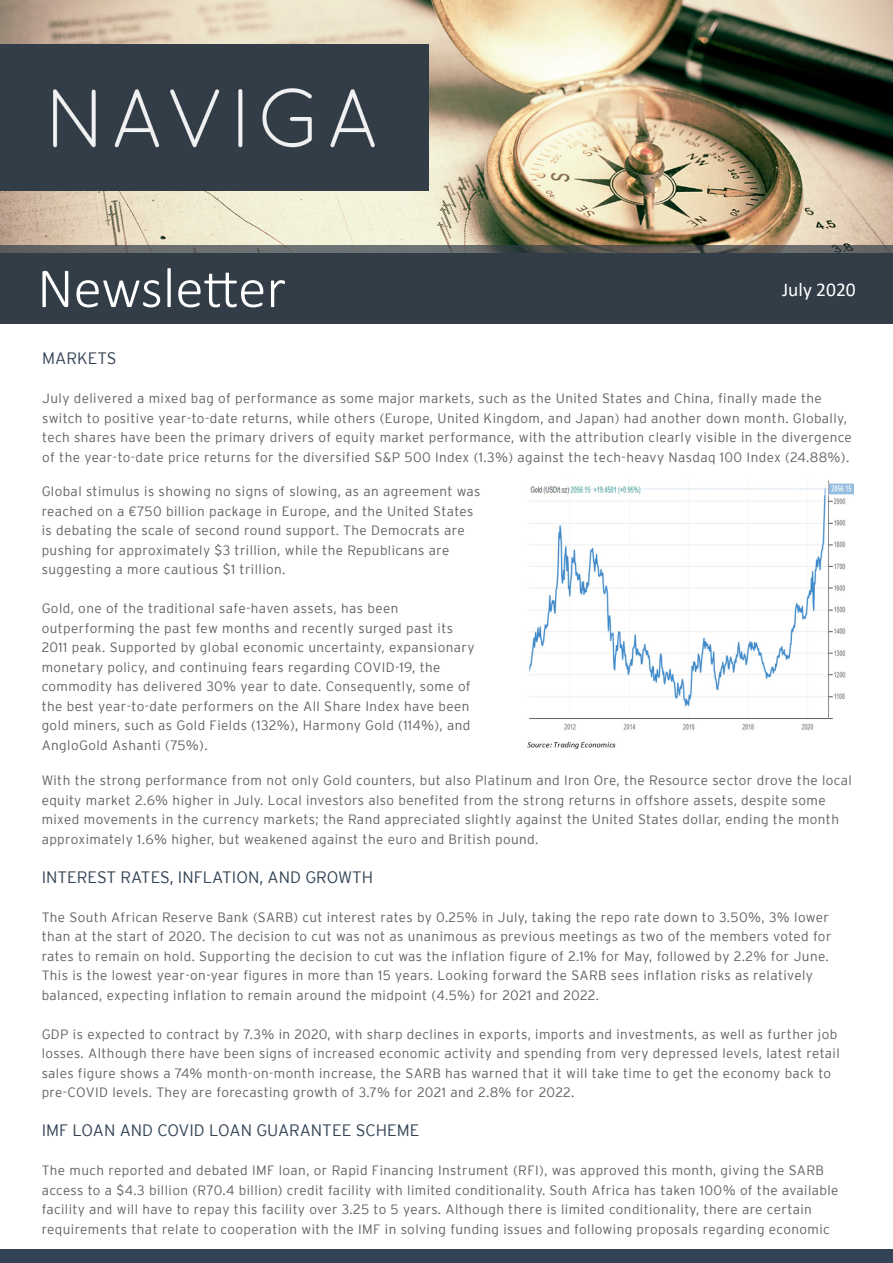
<style>
.page{position:relative;width:893px;height:1263px;background:#fff}
.page>*{position:absolute;margin:0;border:0;box-sizing:border-box;transform-origin:0 0}
.t1{font:300 57px "Calibri";color:#fff}
.t2{font:19.5px "Calibri";color:#fff}
.t3{font:300 16.5px "Interstate";color:#324355}
.t4{font:300 13.5px/19.5px "Interstate";letter-spacing:.03em;color:#626161}
</style>
<div class="page">
<img style="left:0;top:0;width:893px;height:245px">
<svg style="left:0;top:245px;width:893px;height:9px;background:#5b5f5e"></svg>
<div style="left:0;top:254px;width:893px;height:70px;background:#333d47"></div>
<div style="left:0;top:44px;width:428px;height:146px;background:#333d47"></div>
<img style="left:53px;top:88px;width:322px;height:60px">
<div style="left:0;top:1250px;width:893px;height:13px;background:#324355"></div>
<img style="left:527px;top:480px;width:327px;height:269px">
<p class="t1" style="left:37px;top:253px;width:250px">Newsletter</p>
<p class="t2" style="left:782px;top:276px;width:75px">July 2020</p>
<p class="t3" style="left:42px;top:349px;width:76px">MARKETS</p>
<p class="t4" style="left:42px;top:388px;width:811px">July delivered a mixed bag of performance as some major markets, such as the United States and China, finally made the switch to positive year-to-date returns, while others (Europe, United Kingdom, and Japan) had another down month. Globally, tech shares have been the primary drivers of equity market performance, with the attribution clearly visible in the divergence of the year-to-date price returns for the diversified S&amp;P 500 Index (1.3%) against the tech-heavy Nasdaq 100 Index (24.88%).</p>
<p class="t4" style="left:42px;top:482px;width:440px">Global stimulus is showing no signs of slowing, as an agreement was reached on a €750 billion package in Europe, and the United States is debating the scale of second round support. The Democrats are pushing for approximately $3 trillion, while the Republicans are suggesting a more cautious $1 trillion.</p>
<p class="t4" style="left:42px;top:599px;width:434px">Gold, one of the traditional safe-haven assets, has been outperforming the past few months and recently surged past its 2011 peak. Supported by global economic uncertainty, expansionary monetary policy, and continuing fears regarding COVID-19, the commodity has delivered 30% year to date. Consequently, some of the best year-to-date performers on the All Share Index have been gold miners, such as Gold Fields (132%), Harmony Gold (114%), and AngloGold Ashanti (75%).</p>
<p class="t4" style="left:42px;top:770px;width:812px">With the strong performance from not only Gold counters, but also Platinum and Iron Ore, the Resource sector drove the local equity market 2.6% higher in July. Local investors also benefited from the strong returns in offshore assets, despite some mixed movements in the currency markets; the Rand appreciated slightly against the United States dollar, ending the month approximately 1.6% higher, but weakened against the euro and British pound.</p>
<p class="t3" style="left:42px;top:867px;width:333px">INTEREST RATES, INFLATION, AND GROWTH</p>
<p class="t4" style="left:42px;top:907px;width:791px">The South African Reserve Bank (SARB) cut interest rates by 0.25% in July, taking the repo rate down to 3.50%, 3% lower than at the start of 2020. The decision to cut was not as unanimous as previous meetings as two of the members voted for rates to remain on hold. Supporting the decision to cut was the inflation figure of 2.1% for May, followed by 2.2% for June.<br>This is the lowest year-on-year figures in more than 15 years. Looking forward the SARB sees inflation risks as relatively balanced, expecting inflation to remain around the midpoint (4.5%) for 2021 and 2022.</p>
<p class="t4" style="left:42px;top:1024px;width:800px">GDP is expected to contract by 7.3% in 2020, with sharp declines in exports, imports and investments, as well as further job losses. Although there have been signs of increased economic activity and spending from very depressed levels, latest retail sales figure shows a 74% month-on-month increase, the SARB has warned that it will take time to get the economy back to pre-COVID levels. They are forecasting growth of 3.7% for 2021 and 2.8% for 2022.</p>
<p class="t3" style="left:42px;top:1121px;width:379px">IMF LOAN AND COVID LOAN GUARANTEE SCHEME</p>
<p class="t4" style="left:42px;top:1160px;width:798px">The much reported and debated IMF loan, or Rapid Financing Instrument (RFI), was approved this month, giving the SARB access to a $4.3 billion (R70.4 billion) credit facility with limited conditionality. South Africa has taken 100% of the available facility and will have to repay this facility over 3.25 to 5 years. Although there is limited conditionality, there are certain requirements that relate to cooperation with the IMF in solving funding issues and following proposals regarding economic</p>
</div>
